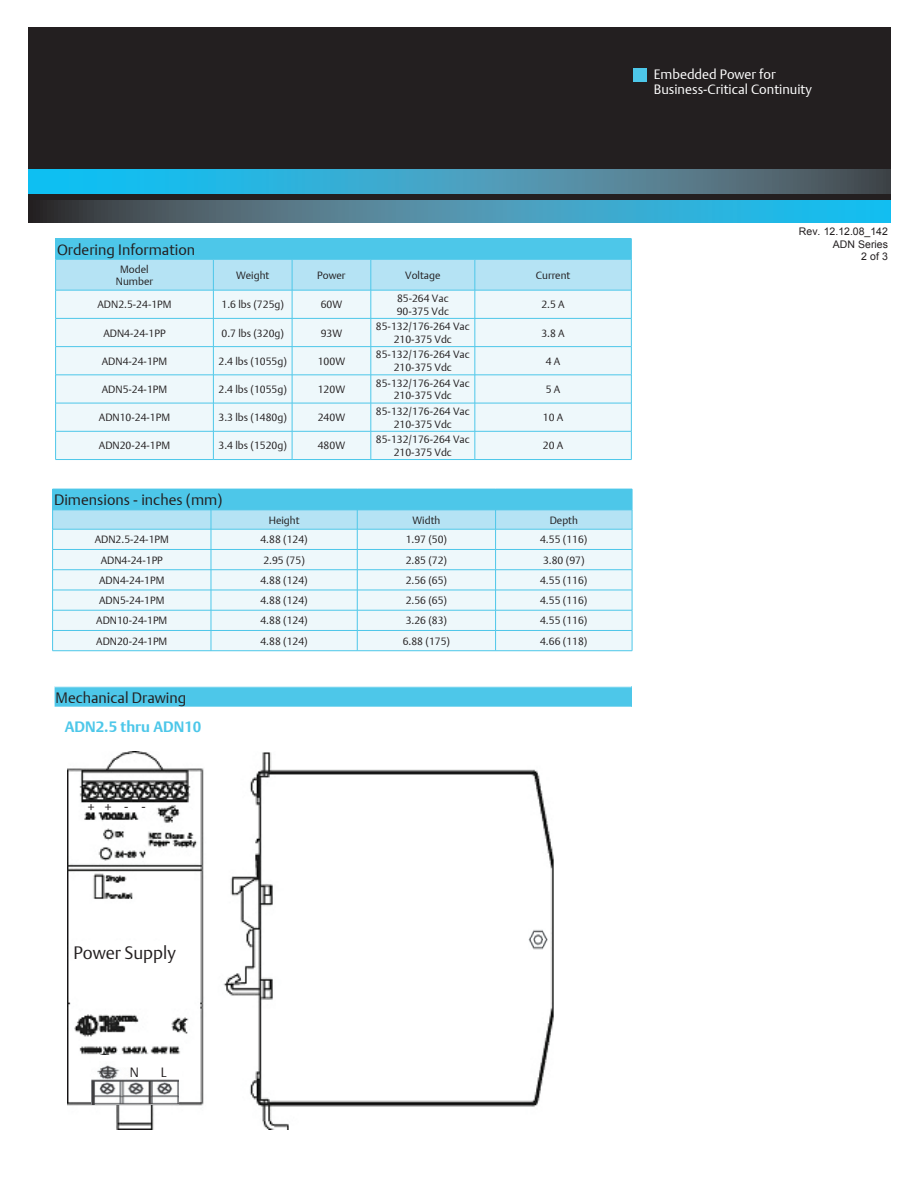
<style>
.page{position:relative;width:918px;height:1188px;background:#fff}
.page>*{position:absolute;margin:0;border:0;box-sizing:border-box;transform-origin:0 0}
.t1{font:17.85px "DTL Argo T Light";color:#231f20}
.Table_Head{font:15px "DTL Argo T Light";color:#231f20}
.t2{font:700 15px "DTL Argo T";color:#4dc7e9}
.t3{font:13.5px/15px "DTL Argo T Light";color:#fff}
.t4{font:13.35px "DTL Argo T Light";color:#231f20}
.Table_text_7pt{font:10.5px "DTL Argo T Light";color:#231f20}
.Ordering_Info_bold_h{font:10.5px/12.6px "DTL Argo T Light";color:#231f20;text-align:center}
.t5{font:10.5px "Arial";color:#231f20}
</style>
<div class="page">
<hr style="left:56px;top:238px;width:157px;height:1px;background:#4dc7e9">
<hr style="left:213px;top:238px;width:79px;height:1px;background:#4dc7e9">
<hr style="left:292px;top:238px;width:79px;height:1px;background:#4dc7e9">
<hr style="left:371px;top:238px;width:104px;height:1px;background:#4dc7e9">
<hr style="left:475px;top:238px;width:156px;height:1px;background:#4dc7e9">
<svg style="left:55px;top:239px;width:577px;height:220px;background:#d1eef7"></svg>
<hr style="left:56px;top:459px;width:157px;height:1px;background:#4dc7e9">
<hr style="left:213px;top:459px;width:79px;height:1px;background:#4dc7e9">
<hr style="left:292px;top:459px;width:79px;height:1px;background:#4dc7e9">
<hr style="left:371px;top:459px;width:104px;height:1px;background:#4dc7e9">
<hr style="left:475px;top:459px;width:156px;height:1px;background:#4dc7e9">
<div style="left:29px;top:27px;width:862px;height:173px;background:#231f20"></div>
<div style="left:633px;top:68px;width:13px;height:14px;background:#4dc7e9"></div>
<svg style="left:29px;top:200px;width:862px;height:23px;background:#3f8ba5"></svg>
<svg style="left:29px;top:170px;width:862px;height:23px;background:#3c96b4"></svg>
<svg style="left:52px;top:489px;width:581px;height:162px;background:#caecf6"></svg>
<hr style="left:52px;top:650px;width:159px;height:1px;background:#4dc7e9">
<hr style="left:211px;top:650px;width:146px;height:1px;background:#4dc7e9">
<hr style="left:357px;top:650px;width:139px;height:1px;background:#4dc7e9">
<hr style="left:496px;top:650px;width:136px;height:1px;background:#4dc7e9">
<div style="left:54px;top:687px;width:578px;height:20px;background:#4dc7e9"></div>
<svg style="left:54px;top:687px;width:1px;height:20px"></svg>
<img style="left:68px;top:752px;width:486px;height:378px">
<img style="left:91px;top:1055px;width:87px;height:49px">
<div style="left:130px;top:1066px;width:52px;height:13px;background:#fff"></div>
<div style="left:75px;top:941px;width:93px;height:23px;background:#fff"></div>
<div style="left:85px;top:804px;width:57px;height:8px;background:#fff"></div>
<img style="left:526px;top:924px;width:24px;height:30px">
<p class="Table_Head" style="left:57px;top:241px;width:140px">Ordering Information</p>
<p class="Ordering_Info_bold_h" style="left:116px;top:262px;width:39px">Model<br>Number</p>
<p class="Ordering_Info_bold_h" style="left:236px;top:269px;width:35px">Weight</p>
<p class="Ordering_Info_bold_h" style="left:317px;top:269px;width:30px">Power</p>
<p class="Ordering_Info_bold_h" style="left:405px;top:269px;width:37px">Voltage</p>
<p class="Ordering_Info_bold_h" style="left:536px;top:269px;width:36px">Current</p>
<p class="Table_text_7pt" style="left:97px;top:298px;width:76px">ADN2.5-24-1PM</p>
<p class="Table_text_7pt" style="left:221px;top:298px;width:64px">1.6 lbs (725g)</p>
<p class="Table_text_7pt" style="left:321px;top:298px;width:23px">60W</p>
<p class="Table_text_7pt" style="left:397px;top:292px;width:53px">85-264 Vac</p>
<p class="Table_text_7pt" style="left:397px;top:305px;width:54px">90-375 Vdc</p>
<p class="Table_text_7pt" style="left:541px;top:298px;width:25px">2.5 A</p>
<p class="Table_text_7pt" style="left:103px;top:327px;width:64px">ADN4-24-1PP</p>
<p class="Table_text_7pt" style="left:221px;top:327px;width:64px">0.7 lbs (320g)</p>
<p class="Table_text_7pt" style="left:321px;top:327px;width:23px">93W</p>
<p class="Table_text_7pt" style="left:376px;top:320px;width:95px">85-132/176-264 Vac</p>
<p class="Table_text_7pt" style="left:394px;top:333px;width:60px">210-375 Vdc</p>
<p class="Table_text_7pt" style="left:541px;top:327px;width:25px">3.8 A</p>
<p class="Table_text_7pt" style="left:102px;top:355px;width:67px">ADN4-24-1PM</p>
<p class="Table_text_7pt" style="left:219px;top:355px;width:70px">2.4 lbs (1055g)</p>
<p class="Table_text_7pt" style="left:318px;top:355px;width:29px">100W</p>
<p class="Table_text_7pt" style="left:376px;top:349px;width:95px">85-132/176-264 Vac</p>
<p class="Table_text_7pt" style="left:394px;top:361px;width:60px">210-375 Vdc</p>
<p class="Table_text_7pt" style="left:546px;top:355px;width:16px">4 A</p>
<p class="Table_text_7pt" style="left:102px;top:383px;width:67px">ADN5-24-1PM</p>
<p class="Table_text_7pt" style="left:219px;top:383px;width:70px">2.4 lbs (1055g)</p>
<p class="Table_text_7pt" style="left:318px;top:383px;width:29px">120W</p>
<p class="Table_text_7pt" style="left:376px;top:377px;width:95px">85-132/176-264 Vac</p>
<p class="Table_text_7pt" style="left:394px;top:389px;width:60px">210-375 Vdc</p>
<p class="Table_text_7pt" style="left:546px;top:383px;width:16px">5 A</p>
<p class="Table_text_7pt" style="left:99px;top:411px;width:73px">ADN10-24-1PM</p>
<p class="Table_text_7pt" style="left:219px;top:411px;width:70px">3.3 lbs (1480g)</p>
<p class="Table_text_7pt" style="left:318px;top:411px;width:29px">240W</p>
<p class="Table_text_7pt" style="left:376px;top:405px;width:95px">85-132/176-264 Vac</p>
<p class="Table_text_7pt" style="left:394px;top:418px;width:60px">210-375 Vdc</p>
<p class="Table_text_7pt" style="left:543px;top:411px;width:22px">10 A</p>
<p class="Table_text_7pt" style="left:99px;top:439px;width:73px">ADN20-24-1PM</p>
<p class="Table_text_7pt" style="left:219px;top:439px;width:70px">3.4 lbs (1520g)</p>
<p class="Table_text_7pt" style="left:318px;top:439px;width:29px">480W</p>
<p class="Table_text_7pt" style="left:376px;top:433px;width:95px">85-132/176-264 Vac</p>
<p class="Table_text_7pt" style="left:394px;top:446px;width:60px">210-375 Vdc</p>
<p class="Table_text_7pt" style="left:543px;top:439px;width:22px">20 A</p>
<p class="Table_Head" style="left:54px;top:491px;width:170px">Dimensions - inches (mm)</p>
<p class="Ordering_Info_bold_h" style="left:269px;top:513px;width:32px">Height</p>
<p class="Ordering_Info_bold_h" style="left:412px;top:513px;width:29px">Width</p>
<p class="Ordering_Info_bold_h" style="left:550px;top:513px;width:30px">Depth</p>
<p class="Table_text_7pt" style="left:95px;top:533px;width:76px">ADN2.5-24-1PM</p>
<p class="Table_text_7pt" style="left:260px;top:533px;width:49px">4.88 (124)</p>
<p class="Table_text_7pt" style="left:406px;top:533px;width:43px">1.97 (50)</p>
<p class="Table_text_7pt" style="left:540px;top:533px;width:49px">4.55 (116)</p>
<p class="Table_text_7pt" style="left:101px;top:554px;width:64px">ADN4-24-1PP</p>
<p class="Table_text_7pt" style="left:263px;top:554px;width:43px">2.95 (75)</p>
<p class="Table_text_7pt" style="left:406px;top:554px;width:43px">2.85 (72)</p>
<p class="Table_text_7pt" style="left:543px;top:554px;width:43px">3.80 (97)</p>
<p class="Table_text_7pt" style="left:99px;top:574px;width:67px">ADN4-24-1PM</p>
<p class="Table_text_7pt" style="left:260px;top:574px;width:49px">4.88 (124)</p>
<p class="Table_text_7pt" style="left:406px;top:574px;width:43px">2.56 (65)</p>
<p class="Table_text_7pt" style="left:540px;top:574px;width:49px">4.55 (116)</p>
<p class="Table_text_7pt" style="left:99px;top:594px;width:67px">ADN5-24-1PM</p>
<p class="Table_text_7pt" style="left:260px;top:594px;width:49px">4.88 (124)</p>
<p class="Table_text_7pt" style="left:406px;top:594px;width:43px">2.56 (65)</p>
<p class="Table_text_7pt" style="left:540px;top:594px;width:49px">4.55 (116)</p>
<p class="Table_text_7pt" style="left:96px;top:614px;width:73px">ADN10-24-1PM</p>
<p class="Table_text_7pt" style="left:260px;top:614px;width:49px">4.88 (124)</p>
<p class="Table_text_7pt" style="left:406px;top:614px;width:43px">3.26 (83)</p>
<p class="Table_text_7pt" style="left:540px;top:614px;width:49px">4.55 (116)</p>
<p class="Table_text_7pt" style="left:96px;top:635px;width:73px">ADN20-24-1PM</p>
<p class="Table_text_7pt" style="left:260px;top:635px;width:49px">4.88 (124)</p>
<p class="Table_text_7pt" style="left:403px;top:635px;width:49px">6.88 (175)</p>
<p class="Table_text_7pt" style="left:540px;top:635px;width:49px">4.66 (118)</p>
<p class="Table_Head" style="left:56px;top:688px;width:132px">Mechanical Drawing</p>
<p class="t2" style="left:65px;top:718px;width:138px">ADN2.5 thru ADN10</p>
<p class="t4" style="left:88px;top:799px;width:60px">++--</p>
<p class="t1" style="left:73px;top:942px;width:104px">Power Supply</p>
<p class="t4" style="left:130px;top:1064px;width:11px">N</p>
<p class="t4" style="left:161px;top:1064px;width:7px">L</p>
<p class="t3" style="left:654px;top:67px;width:160px">Embedded Power for<br>Business-Critical Continuity</p>
<p class="t5" style="left:799px;top:225px;width:91px">Rev. 12.12.08_142</p>
<p class="t5" style="left:833px;top:237px;width:57px">ADN Series</p>
<p class="t5" style="left:870px;top:250px;width:19px">of 3</p>
</div>
